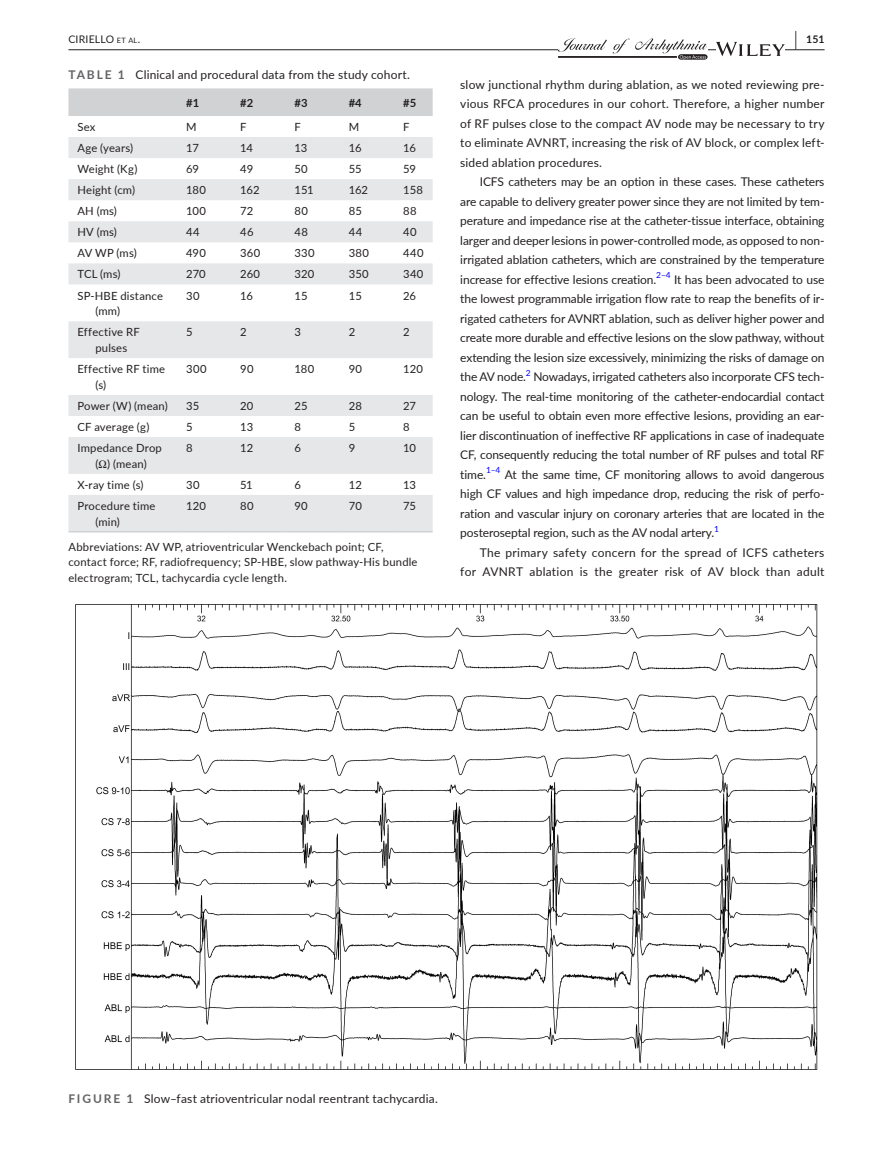
<style>
.page{position:relative;width:893px;height:1174px;background:#fff}
.page>*{position:absolute;margin:0;border:0;box-sizing:border-box;transform-origin:0 0}
.t1{font:12px/19.5px "Lato";letter-spacing:.015em;color:#231f20;text-align:justify}
.t2{font:11.25px/15.8px "Lato";letter-spacing:.015em;color:#231f20}
.t3{font:700 11.25px "Lato";color:#231f20}
.t4{font:10.5px "Lato";letter-spacing:.02em;color:#231f20}
.t5{font:700 10.5px "Lato";color:#231f20}
.t6{font:8.4px "Lato";color:#00f}
.s1{font-size:7.35px}
.s2{font-size:19.5px}
.s3{font-weight:700;color:#636366}
.s4{font-family:"STIX"}
</style>
<div class="page">
<hr style="left:68px;top:49px;width:756px;height:1px;background:#231f20">
<svg style="left:558px;top:38px;width:150px;height:22px"></svg>
<svg style="left:716px;top:42px;width:69px;height:14px"></svg>
<div style="left:68px;top:88px;width:365px;height:28px;background:#d1d2d4"></div>
<svg style="left:68px;top:137px;width:365px;height:394px;fill:#e6e7e9"></svg>
<hr style="left:68px;top:531px;width:109px;height:1px;background:#d1d2d4">
<hr style="left:177px;top:531px;width:54px;height:1px;background:#d1d2d4">
<hr style="left:231px;top:531px;width:54px;height:1px;background:#d1d2d4">
<hr style="left:285px;top:531px;width:55px;height:1px;background:#d1d2d4">
<hr style="left:340px;top:531px;width:54px;height:1px;background:#d1d2d4">
<hr style="left:394px;top:531px;width:39px;height:1px;background:#d1d2d4">
<img style="left:75px;top:604px;width:743px;height:466px">
<p class="t4" style="left:68px;top:31px;width:73px">CIRIELLO <span class="s1">et al</span>.</p>
<p class="t5" style="left:795px;top:31px;width:31px"><span class="s2">|</span> 151</p>
<p class="t1" style="left:460px;top:74px;width:366px">slow junctional rhythm during ablation, as we noted reviewing pre&shy;vious RFCA procedures in our cohort. Therefore, a higher number of RF pulses close to the compact AV node may be necessary to try to eliminate AVNRT, increasing the risk of AV block, or complex left&shy;sided ablation procedures.</p>
<p class="t1" style="left:460px;top:171px;width:366px;text-indent:20px">ICFS catheters may be an option in these cases. These catheters are capable to delivery greater power since they are not limited by tem&shy;perature and impedance rise at the catheter-tissue interface, obtaining larger and deeper lesions in power-controlled mode, as opposed to non&shy;irrigated ablation catheters, which are constrained by the temperature increase for effective lesions creation.<sup>2–4</sup> It has been advocated to use the lowest programmable irrigation flow rate to reap the benefits of ir&shy;rigated catheters for AVNRT ablation, such as deliver higher power and create more durable and effective lesions on the slow pathway, without extending the lesion size excessively, minimizing the risks of damage on the AV node.<sup>2</sup> Nowadays, irrigated catheters also incorporate CFS tech&shy;nology. The real-time monitoring of the catheter-endocardial contact can be useful to obtain even more effective lesions, providing an ear&shy;lier discontinuation of ineffective RF applications in case of inadequate CF, consequently reducing the total number of RF pulses and total RF time.<sup>1–4</sup> At the same time, CF monitoring allows to avoid dangerous high CF values and high impedance drop, reducing the risk of perfo&shy;ration and vascular injury on coronary arteries that are located in the posteroseptal region, such as the AV nodal artery.</p>
<p class="t1" style="left:68px;top:64px;width:343px"><span class="s3">TABLE 1</span> Clinical and procedural data from the study cohort.</p>
<p class="t3" style="left:186px;top:94px;width:15px">#1</p>
<p class="t3" style="left:240px;top:94px;width:15px">#2</p>
<p class="t3" style="left:294px;top:94px;width:15px">#3</p>
<p class="t3" style="left:349px;top:94px;width:15px">#4</p>
<p class="t3" style="left:403px;top:94px;width:15px">#5</p>
<p class="t2" style="left:77px;top:119px;width:20px">Sex</p>
<p class="t2" style="left:186px;top:119px;width:12px">M</p>
<p class="t2" style="left:240px;top:119px;width:8px">F</p>
<p class="t2" style="left:294px;top:119px;width:8px">F</p>
<p class="t2" style="left:349px;top:119px;width:12px">M</p>
<p class="t2" style="left:403px;top:119px;width:8px">F</p>
<p class="t2" style="left:77px;top:140px;width:57px">Age (years)</p>
<p class="t2" style="left:186px;top:140px;width:14px">17</p>
<p class="t2" style="left:240px;top:140px;width:14px">14</p>
<p class="t2" style="left:294px;top:140px;width:14px">13</p>
<p class="t2" style="left:349px;top:140px;width:14px">16</p>
<p class="t2" style="left:403px;top:140px;width:14px">16</p>
<p class="t2" style="left:77px;top:161px;width:61px">Weight (Kg)</p>
<p class="t2" style="left:186px;top:161px;width:14px">69</p>
<p class="t2" style="left:240px;top:161px;width:14px">49</p>
<p class="t2" style="left:294px;top:161px;width:15px">50</p>
<p class="t2" style="left:349px;top:161px;width:14px">55</p>
<p class="t2" style="left:403px;top:161px;width:14px">59</p>
<p class="t2" style="left:77px;top:182px;width:59px">Height (cm)</p>
<p class="t2" style="left:186px;top:182px;width:21px">180</p>
<p class="t2" style="left:240px;top:182px;width:21px">162</p>
<p class="t2" style="left:294px;top:182px;width:21px">151</p>
<p class="t2" style="left:349px;top:182px;width:21px">162</p>
<p class="t2" style="left:403px;top:182px;width:21px">158</p>
<p class="t2" style="left:77px;top:203px;width:41px">AH (ms)</p>
<p class="t2" style="left:186px;top:203px;width:21px">100</p>
<p class="t2" style="left:240px;top:203px;width:15px">72</p>
<p class="t2" style="left:294px;top:203px;width:15px">80</p>
<p class="t2" style="left:349px;top:203px;width:15px">85</p>
<p class="t2" style="left:403px;top:203px;width:15px">88</p>
<p class="t2" style="left:77px;top:224px;width:41px">HV (ms)</p>
<p class="t2" style="left:186px;top:224px;width:15px">44</p>
<p class="t2" style="left:240px;top:224px;width:15px">46</p>
<p class="t2" style="left:294px;top:224px;width:15px">48</p>
<p class="t2" style="left:349px;top:224px;width:15px">44</p>
<p class="t2" style="left:403px;top:224px;width:15px">40</p>
<p class="t2" style="left:77px;top:245px;width:61px">AV WP (ms)</p>
<p class="t2" style="left:186px;top:245px;width:21px">490</p>
<p class="t2" style="left:240px;top:245px;width:22px">360</p>
<p class="t2" style="left:294px;top:245px;width:22px">330</p>
<p class="t2" style="left:349px;top:245px;width:22px">380</p>
<p class="t2" style="left:403px;top:245px;width:22px">440</p>
<p class="t2" style="left:77px;top:266px;width:44px">TCL (ms)</p>
<p class="t2" style="left:186px;top:266px;width:21px">270</p>
<p class="t2" style="left:240px;top:266px;width:21px">260</p>
<p class="t2" style="left:294px;top:266px;width:21px">320</p>
<p class="t2" style="left:349px;top:266px;width:21px">350</p>
<p class="t2" style="left:403px;top:266px;width:22px">340</p>
<p class="t2" style="left:95px;top:287px;width:69px;text-indent:-18px">SP-HBE distance (mm)</p>
<p class="t2" style="left:186px;top:287px;width:15px">30</p>
<p class="t2" style="left:240px;top:287px;width:14px">16</p>
<p class="t2" style="left:294px;top:287px;width:15px">15</p>
<p class="t2" style="left:349px;top:287px;width:15px">15</p>
<p class="t2" style="left:403px;top:287px;width:14px">26</p>
<p class="t2" style="left:77px;top:324px;width:64px;text-align:center">Effective RF pulses</p>
<p class="t2" style="left:186px;top:324px;width:8px">5</p>
<p class="t2" style="left:240px;top:324px;width:8px">2</p>
<p class="t2" style="left:294px;top:324px;width:8px">3</p>
<p class="t2" style="left:349px;top:324px;width:8px">2</p>
<p class="t2" style="left:403px;top:324px;width:8px">2</p>
<p class="t2" style="left:95px;top:361px;width:71px;text-indent:-18px">Effective RF time (s)</p>
<p class="t2" style="left:186px;top:361px;width:22px">300</p>
<p class="t2" style="left:240px;top:361px;width:15px">90</p>
<p class="t2" style="left:294px;top:361px;width:21px">180</p>
<p class="t2" style="left:349px;top:361px;width:15px">90</p>
<p class="t2" style="left:403px;top:361px;width:21px">120</p>
<p class="t2" style="left:77px;top:397px;width:92px">Power (W) (mean)</p>
<p class="t2" style="left:186px;top:397px;width:15px">35</p>
<p class="t2" style="left:240px;top:397px;width:15px">20</p>
<p class="t2" style="left:294px;top:397px;width:15px">25</p>
<p class="t2" style="left:349px;top:397px;width:15px">28</p>
<p class="t2" style="left:403px;top:397px;width:14px">27</p>
<p class="t2" style="left:77px;top:419px;width:73px">CF average (g)</p>
<p class="t2" style="left:186px;top:419px;width:8px">5</p>
<p class="t2" style="left:240px;top:419px;width:14px">13</p>
<p class="t2" style="left:294px;top:419px;width:8px">8</p>
<p class="t2" style="left:349px;top:419px;width:8px">5</p>
<p class="t2" style="left:403px;top:419px;width:8px">8</p>
<p class="t2" style="left:77px;top:440px;width:86px;text-align:center">Impedance Drop (<span class="s4">Ω</span>) (mean)</p>
<p class="t2" style="left:186px;top:440px;width:8px">8</p>
<p class="t2" style="left:240px;top:440px;width:15px">12</p>
<p class="t2" style="left:294px;top:440px;width:8px">6</p>
<p class="t2" style="left:349px;top:440px;width:8px">9</p>
<p class="t2" style="left:403px;top:440px;width:14px">10</p>
<p class="t2" style="left:77px;top:476px;width:68px">X-ray time (s)</p>
<p class="t2" style="left:186px;top:476px;width:15px">30</p>
<p class="t2" style="left:240px;top:476px;width:14px">51</p>
<p class="t2" style="left:294px;top:476px;width:8px">6</p>
<p class="t2" style="left:349px;top:476px;width:15px">12</p>
<p class="t2" style="left:403px;top:476px;width:14px">13</p>
<p class="t2" style="left:95px;top:497px;width:61px;text-indent:-18px">Procedure time (min)</p>
<p class="t2" style="left:186px;top:497px;width:21px">120</p>
<p class="t2" style="left:240px;top:497px;width:15px">80</p>
<p class="t2" style="left:294px;top:497px;width:15px">90</p>
<p class="t2" style="left:349px;top:497px;width:15px">70</p>
<p class="t2" style="left:403px;top:497px;width:14px">75</p>
<p class="t2" style="left:68px;top:538px;width:351px">Abbreviations: AV WP, atrioventricular Wenckebach point; CF, contact force; RF, radiofrequency; SP-HBE, slow pathway-His bundle electrogram; TCL, tachycardia cycle length.</p>
<p class="t6" style="left:714px;top:523px;width:6px">1</p>
<p class="t1" style="left:460px;top:542px;width:366px;text-align:right">The primary safety concern for the spread of ICFS catheters<br>for AVNRT ablation is the greater risk of AV block than adult</p>
<p class="t1" style="left:68px;top:1088px;width:371px"><span class="s3">FIGURE 1</span> Slow–fast atrioventricular nodal reentrant tachycardia.</p>
</div>
